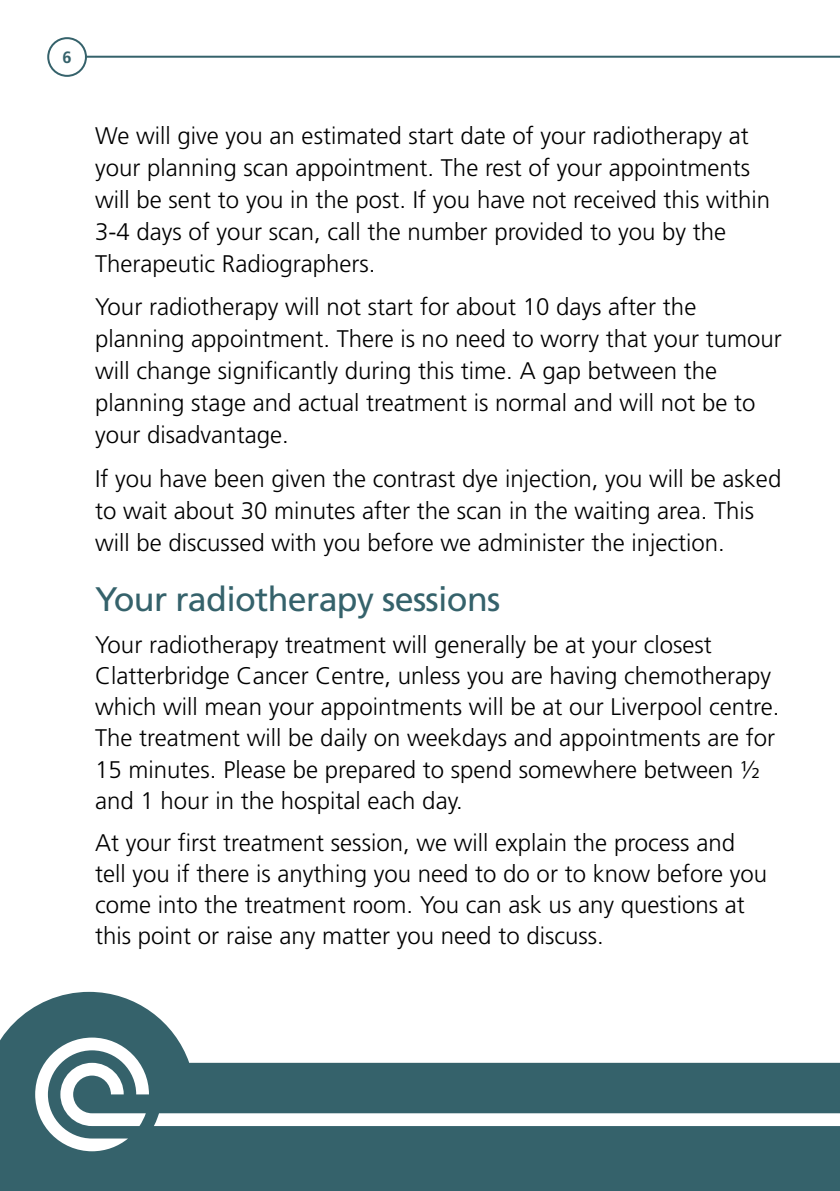
<style>
.page{position:relative;width:840px;height:1191px;background:#fff}
.page>*{position:absolute;margin:0;border:0;box-sizing:border-box;transform-origin:0 0}
.t1{font:34px "Frutiger";letter-spacing:-.02em;color:#35626b}
.t2{font:300 24px/32px "Frutiger";color:#000}
.t3{font:700 16.4px "Frutiger";color:#35626b}
</style>
<div class="page">
<svg style="left:0;top:992px;width:839px;height:199px;fill:#35626b"></svg>
<hr style="left:67px;top:56px;width:772px;height:2px;background:#35626b">
<div style="left:48px;top:38px;width:38px;height:38px;background:#fff;border-radius:50%"></div>
<div style="left:47px;top:37px;width:40px;height:40px;border:2px solid #35626b;border-radius:50%"></div>
<svg style="left:35px;top:1037px;width:804px;height:114px"></svg>
<p class="t3" style="left:62px;top:48px;width:11px">6</p>
<p class="t2" style="left:95px;top:119px;width:676px">We will give you an estimated start date of your radiotherapy at your planning scan appointment. The rest of your appointments will be sent to you in the post. If you have not received this within 3-4 days of your scan, call the number provided to you by the Therapeutic Radiographers.</p>
<p class="t2" style="left:95px;top:291px;width:687px">Your radiotherapy will not start for about 10 days after the planning appointment. There is no need to worry that your tumour will change significantly during this time. A gap between the planning stage and actual treatment is normal and will not be to your disadvantage.</p>
<p class="t2" style="left:95px;top:462px;width:687px">If you have been given the contrast dye injection, you will be asked to wait about 30 minutes after the scan in the waiting area. This will be discussed with you before we administer the injection.</p>
<h1 class="t1" style="left:95px;top:579px;width:406px">Your radiotherapy sessions</h1>
<p class="t2" style="left:95px;top:629px;width:685px;line-height:31px">Your radiotherapy treatment will generally be at your closest Clatterbridge Cancer Centre, unless you are having chemotherapy which will mean your appointments will be at our Liverpool centre.<br>The treatment will be daily on weekdays and appointments are for 15 minutes. Please be prepared to spend somewhere between ½ and 1 hour in the hospital each day.</p>
<p class="t2" style="left:95px;top:827px;width:673px;line-height:31px">At your first treatment session, we will explain the process and tell you if there is anything you need to do or to know before you come into the treatment room. You can ask us any questions at this point or raise any matter you need to discuss.</p>
</div>
